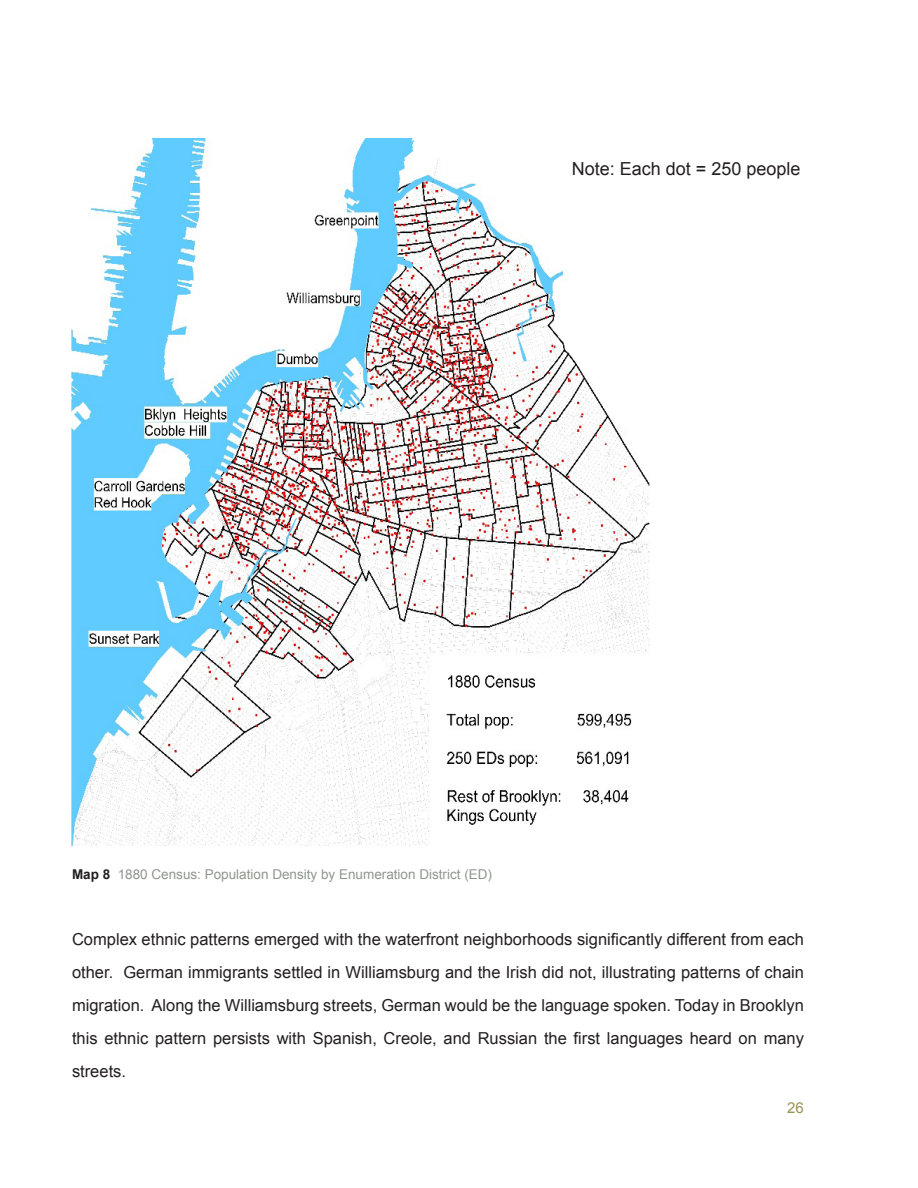
<style>
.page{position:relative;width:918px;height:1188px;background:#fff}
.page>*{position:absolute;margin:0;border:0;box-sizing:border-box;transform-origin:0 0}
.t1{font:18px "Arial";color:#231f20}
.t2{font:16.5px/33px "Arial";color:#231f20;text-align:justify}
.t3{font:15px "Arial";color:#999453}
.t4{font:13.5px "Arial";color:#90978d}
.s1{font-weight:700;color:#231f20}
</style>
<div class="page">
<img style="left:72px;top:138px;width:578px;height:708px">
<p class="t1" style="left:572px;top:157px;width:230px">Note: Each dot = 250 people</p>
<p class="t4" style="left:72px;top:865px;width:422px"><span class="s1">Map 8</span> 1880 Census: Population Density by Enumeration District (ED)</p>
<p class="t2" style="left:72px;top:923px;width:734px">Complex ethnic patterns emerged with the waterfront neighborhoods significantly different from each other. German immigrants settled in Williamsburg and the Irish did not, illustrating patterns of chain migration. Along the Williamsburg streets, German would be the language spoken. Today in Brooklyn this ethnic pattern persists with Spanish, Creole, and Russian the first languages heard on many streets.</p>
<p class="t3" style="left:787px;top:1098px;width:18px">26</p>
</div>
